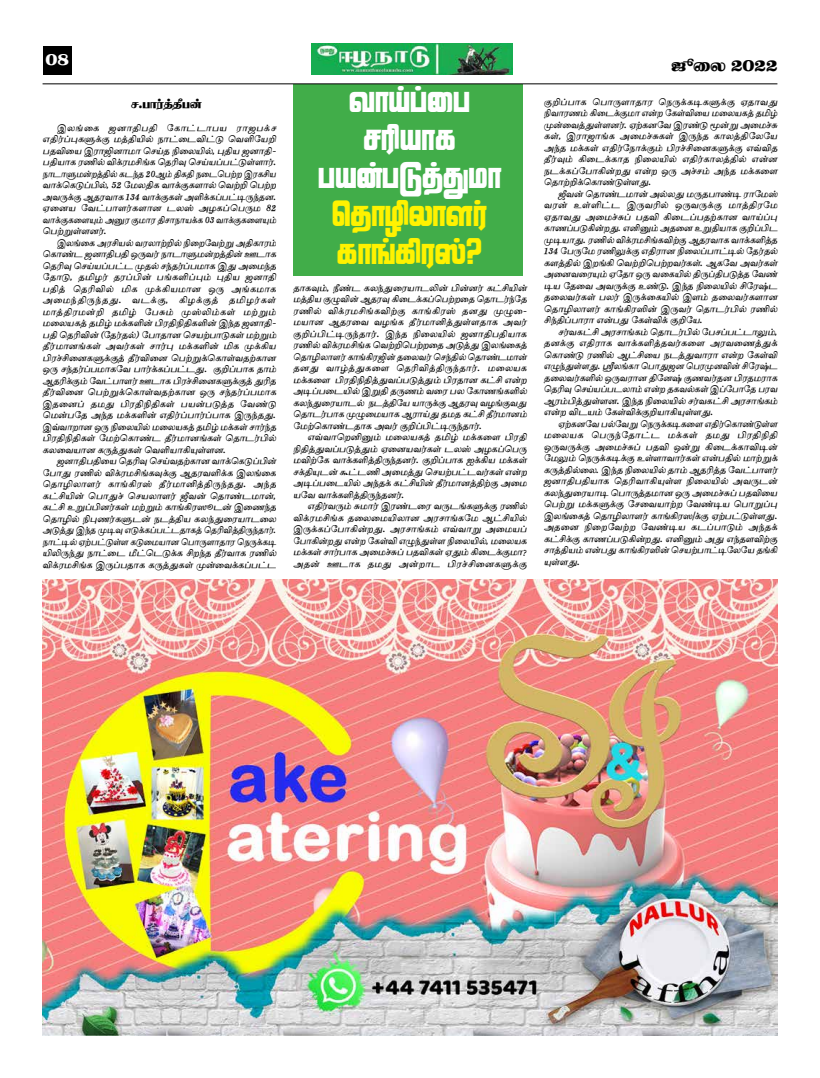
<style>
.page{position:relative;width:820px;height:1078px;background:#fff}
.page>*{position:absolute;margin:0;border:0;box-sizing:border-box;transform-origin:0 0}
.t1{font:39px/38px "RAVIB Normal";letter-spacing:-.005em;color:#fff;text-align:center}
.t2{font:39px/38px "RAVIB Normal";letter-spacing:-.005em;color:#fff200}
.t3{font:22px "NC Thevan";color:#000}
.t4{font:22px "NC Thevan";color:#fff}
.t5{font:15px "NC Thevan";letter-spacing:-.005em;color:#000}
.t6{font:11px/11.5px "NC Theepan";letter-spacing:-.005em;color:#000;text-align:justify}
.t7{font:11px/11.5px "NC Theepan";letter-spacing:-.005em;color:#000;text-align:justify;scale:.96 1}
.t8{font:11px/11.5px "NC Theepan";letter-spacing:-.005em;color:#000;text-align:justify;scale:.95 1}
</style>
<div class="page">
<div style="left:293px;top:84px;width:230px;height:192px;background:#41ad49"></div>
<div style="left:43px;top:46px;width:28px;height:29px;background:#000"></div>
<img style="left:311px;top:44px;width:201px;height:31px">
<hr style="left:43px;top:83px;width:734px;height:1px;background:#000">
<img style="left:43px;top:579px;width:734px;height:456px">
<h2 class="t4" style="left:45px;top:49px;width:25px">08</h2>
<h2 class="t3" style="left:671px;top:55px;width:107px">[_iy 2022</h2>
<h3 class="t5" style="left:131px;top:96px;width:72px">r.ghu;j;jPgd;</h3>
<p class="t6" style="left:43px;top:122px;width:235px;text-indent:14px">,yq;if [dhjpgjp Nfhl;lhga uh[gf;r vjpu;g;GfSf;F kj;jpapy; ehl;iltpl;L ntspNawp gjtpia ,uh[pdhkh nra;j epiyapy;&gt; Gjpa [dhjp&shy;gjpahf uzpy; tpf;ukrpq;f njupT nra;ag;gl;Ls;shu;. ehlhSkd;wj;jpy; fle;j 20Mk; jpfjp eilngw;w ,ufrpa thf;nfLg;gpy;&gt; 52 Nkyjpf thf;Ffshy; ntw;wp ngw;w mtUf;F Mjuthf 134 thf;Ffs; mspf;fg;gl;bUe;jd.<br>Vida Ntl;ghsu;fshd ly]; mofg;ngUk 82 thf;FfisAk; mDu Fkhu jprhehaf;f 03 thf;FfisAk; ngw;Ws;sdu;.</p>
<p class="t7" style="left:43px;top:237px;width:245px;text-indent:14px">,yq;if murpay; tuyhw;wpy; epiwNtw;W mjpfhuk; nfhz;l [dhjpgjp xUtu; ehlhSkd;wj;jpd; Clhf njupT nra;ag;gl;l Kjy; re;ju;g;gkhf ,J mike;j NjhL&gt; jkpou; jug;gpd; gq;fspg;Gk; Gjpa [dhjp gjpj; njuptpy; kpf Kf;fpakhd xU mq;fkhf mike;jpUe;jJ. tlf;F&gt; fpof;Fj; jkpou;fs; khj;jpukd;wp jkpo; NgRk; K];ypk;fs; kw;Wk; kiyafj; jkpo; kf;fspd; gpujpepjpfspd; ,e;j [dhjp&shy;gjp njuptpd; (Nju;jy;) Nghjhd nraw;ghLfs; kw;Wk; jPu;khdq;fs; mtu;fs; rhu;G kf;fspd; kpf Kf;fpa gpur;rpidfSf;Fj; jPu;tpid ngw;Wf;nfhs;tjw;fhd xU re;ju;g;gkhfNt ghu;f;fg;gl;lJ. Fwpg;ghf jhk; Mjupf;Fk; Ntl;ghsu; Clhf gpur;rpidfSf;Fj; Jupj jPu;tpid ngw;Wf;nfhs;tjw;fhd xU re;ju;g;gkhf ,jidg; jkJ gpujpepjpfs; gad;gLj;j Ntz;L nkd;gNj me;j kf;fspd; vjpu;g;ghu;g;ghf ,Ue;jJ. ,t;thwhd xU epiyapy; kiyafj; jkpo; kf;fs; rhu;e;j gpujpepjpfs; Nkw;nfhz;l jPu;khdq;fs; njhlu;gpy; fyitahd fUj;Jfs; ntspahfpAs;sd.</p>
<p class="t6" style="left:43px;top:456px;width:235px;text-indent:14px">[dhjpgjpia njupT nra;tjw;fhd thf;nfLg;gpd; NghJ uzpy; tpf;ukrpq;fTf;F Mjutspf;f ,yq;if njhopyhsu; fhq;fpu]; jPu;khdpj;jpUe;jJ. me;j fl;rpapd; nghJr; nrayhsu; [Ptd; njhz;lkhd;&gt; fl;rp cWg;gpdu;fs; kw;Wk; fhq;fpu]_ld; ,ize;j njhopy; epGzu;fSld; elj;jpa fye;Jiuahliy mLj;J ,e;j KbT vLf;fg;gl;ljhfj; njuptpj;jpUe;jhu;. ehl;by; Vw;gl;Ls;s fLikahd nghUshjhu neUf;fb apypUe;J ehl;il kPl;nlLf;f rpwe;j jPu;thf uzpy; tpf;ukrpq;f ,Ug;gjhf fUj;Jfs; Kd;itf;fg;gl;l</p>
<h1 class="t1" style="left:318px;top:84px;width:185px">tha;g;ig rupahf gad;gLj;Jkh</h1>
<h1 class="t2" style="left:333px;top:198px;width:156px">njhopyhsu; fhq;fpu];?</h1>
<p class="t6" style="left:543px;top:96px;width:235px">Fwpg;ghf nghUshjhu neUf;fbfSf;F VjhtJ epthuzk; fpilf;Fkh vd;w Nfs;tpia kiyafj; jkpo; Kd;itj;Js;sdu;. Vw;fdNt ,uz;L %d;W mikr;R fs;&gt; ,uh[hq;f mikr;Rfs; ,Ue;j fhyj;jpNyNa me;j kf;fs; vjpu;Nehf;Fk; gpur;rpidfSf;F vt;tpj jPu;Tk; fpilf;fhj epiyapy; vjpu;fhyj;jpy; vd;d elf;fg;Nghfpd;wJ vd;w xU mr;rk; me;j kf;fis njhw;wpf;nfhz;Ls;sJ.</p>
<p class="t6" style="left:543px;top:188px;width:235px;text-indent:14px">[Ptd; njhz;lkhd; my;yJ kUjghz;b uhNk]; tud; cs;spl;l ,Utupy; xUtUf;F khj;jpuNk VjhtJ mikr;Rg; gjtp fpilg;gjw;fhd tha;g;G fhzg;gLfpd;wJ. vdpDk; mjid cWjpahf Fwpg;gpl KbahJ. uzpy; tpf;ukrpq;ftpw;F Mjuthf thf;fspj;j 134 NgUNk uzpYf;F vjpuhd epiyg;ghl;by; Nju;jy; fsj;jpy; ,wq;fp ntw;wpngw;wtu;fs;. MfNt mtu;fs; midtiuAk; VNjh xU tifapy; jpUg;jpgLj;j Ntz; ba Njit mtUf;F cz;L. ,e;j epiyapy; rpNu\;l jiytu;fs; gyu; ,Uf;ifapy; ,sk; jiytu;fshd njhopyhsu; fhq;fpu]pd; ,Utu; njhlu;gpy; uzpy; rpe;jpg;ghuh vd;gJ Nfs;tpf; FwpNa.</p>
<p class="t6" style="left:543px;top:326px;width:235px;text-indent:14px">ru;tfl;rp murhq;fk; njhlu;gpy; Ngrg;gl;lhYk;&gt; jdf;F vjpuhf thf;fspj;jtu;fis mutizj;Jf; nfhz;L uzpy; Ml;rpia elj;Jthuh vd;w Nfs;tp vOe;Js;sJ. =yq;fh nghJ[d nguKdtpd; rpNu\;l jiytu;fspy; xUtuhd jpNd\; Fztu;jd gpujkuhf njupT nra;ag;glyhk; vd;w jfty;fs; ,g;NghNj gut Muk;gpj;Js;sd. ,e;j epiyapy; ru;tfl;rp murhq;fk; vd;w tplak; Nfs;tpf;FwpahfpAs;sJ.</p>
<p class="t8" style="left:543px;top:418px;width:247px;text-indent:14px">Vw;fdNt gy;NtW neUf;fbfis vjpu;nfhz;Ls;s kiyaf ngUe;Njhl;l kf;fs; jkJ gpujpepjp xUtUf;F mikr;Rg; gjtp xd;W fpilf;fhtpbd; NkYk; neUf;fbf;F cs;shthu;fs; vd;gjpy; khw;Wf; fUj;jpy;iy. ,e;j epiyapy; jhk; Mjupj;j Ntl;ghsu; [dhjpgjpahf njupthfpAs;s epiyapy; mtUld; fye;Jiuahb nghUj;jkhd xU mikr;Rg; gjtpia ngw;W kf;fSf;F Nritahw;w Ntz;ba nghWg;G ,yq;ifj; njhopyhsu; fhq;fpu]{f;F Vw;gl;Ls;sJ. mjid epiwNtw;w Ntz;ba flg;ghLk; me;jf; fl;rpf;F fhzg;gLfpd;wJ. vdpDk; mJ ve;jstpw;F rhj;jpak; vd;gJ fhq;fpu]pd; nraw;ghl;bNyNa jq;fp As;sJ.</p>
<p class="t6" style="left:293px;top:282px;width:235px">jhfTk;&gt; ePz;l fye;Jiuahlypd; gpd;du; fl;rpapd; kj;jpa FOtpd; MjuT fpilf;fg;ngw;wij njhlu;e;Nj uzpy; tpf;ukrpq;ftpw;F fhq;fpu]; jdJ KOi&shy;kahd Mjuit toq;f jPu;khdpj;Js;sjhf mtu; Fwpg;gpl;bUe;jhu;. ,e;j epiyapy; [dhjpgjpahf uzpy; tpf;ukrpq;f ntw;wpngw;wij mLj;J ,yq;ifj; njhopyhsu; fhq;fpu[pd; jiytu; nre;jpy; njhz;lkhd; jdJ tho;j;Jfis njuptpj;jpUe;jhu;. kiyaf kf;fis gpujpepjpj;Jtg;gLj;Jk; gpujhd fl;rp vd;w mbg;gilapy; ,Wjp jUzk; tiu gy Nfhzq;fspy; fye;Jiuahly; elj;jpNa ahUf;F MjuT toq;FtJ njhlu;ghf KOikahf Muha;J jkj fl;rp jPu;khdk; Nkw;nfhz;ljhf mtu; Fwpg;gpl;bUe;jhu;.</p>
<p class="t6" style="left:293px;top:432px;width:235px;text-indent:14px">vt;thnwdpDk; kiyafj; jkpo; kf;fis gpujp epjpj;Jtg;gLj;Jk; Vidatu;fs; ly]; mofg;ngU ktpw;Nf thf;fspj;jpUe;jdu;. Fwpg;ghf If;fpa kf;fs; rf;jpAld; $l;lzp mikj;J nraw;gl;ltu;fs; vd;w mbg;gilapy; me;jf; fl;rpapd; jPu;khdj;jpw;F mik aNt thf;fspj;jpUe;jdu;.</p>
<p class="t6" style="left:293px;top:501px;width:235px;text-indent:14px">vjpu;tUk; Rkhu; ,uz;liu tUlq;fSf;F uzpy; tpf;ukrpq;f jiyikapyhd murhq;fNk Ml;rpapy; ,Uf;fg;Nghfpd;wJ. murhq;fk; vt;thW mikag; Nghfpd;wJ vd;w Nfs;tp vOe;Js;s epiyapy;&gt; kiyaf kf;fs; rhu;ghf mikr;Rg; gjtpfs; VJk; fpilf;Fkh? mjd; Clhf jkJ md;whl gpur;rpidfSf;F</p>
</div>
